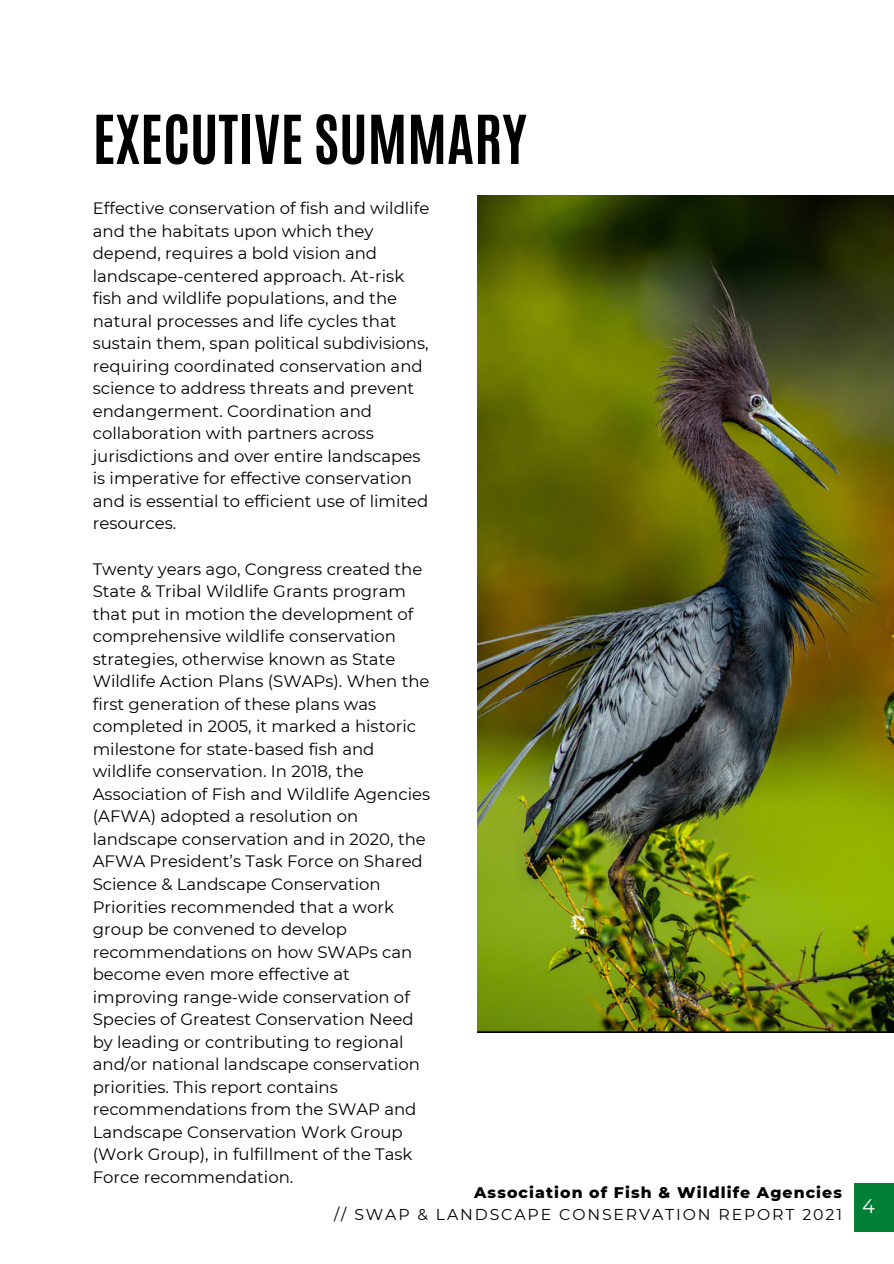
<style>
.page{position:relative;width:894px;height:1264px;background:#fff}
.page>*{position:absolute;margin:0;border:0;box-sizing:border-box;transform-origin:0 0}
.t1{font:700 57.3px "Antonio";color:#000}
.t2{font:19.5px "Montserrat";color:#fff}
.t3{font:16.5px/22.5px "Montserrat";color:#000}
.t4{font:15.75px "Montserrat";letter-spacing:.12em;color:#000}
.t5{font:800 15.75px "Montserrat";letter-spacing:.07em;color:#000}
</style>
<div class="page">
<div style="left:854px;top:1183px;width:39px;height:48px;background:#008037"></div>
<img style="left:477px;top:195px;width:416px;height:837px">
<h1 class="t1" style="left:93px;top:98px;width:435px">EXECUTIVE SUMMARY</h1>
<p class="t3" style="left:93px;top:197px;width:338px">Effective conservation of fish and wildlife and the habitats upon which they depend, requires a bold vision and landscape-centered approach. At-risk fish and wildlife populations, and the natural processes and life cycles that sustain them, span political subdivisions, requiring coordinated conservation and science to address threats and prevent endangerment. Coordination and collaboration with partners across jurisdictions and over entire landscapes is imperative for effective conservation and is essential to efficient use of limited resources.</p>
<p class="t3" style="left:93px;top:557px;width:339px">Twenty years ago, Congress created the State &amp; Tribal Wildlife Grants program that put in motion the development of comprehensive wildlife conservation strategies, otherwise known as State Wildlife Action Plans (SWAPs). When the first generation of these plans was completed in 2005, it marked a historic milestone for state-based fish and wildlife conservation. In 2018, the Association of Fish and Wildlife Agencies (AFWA) adopted a resolution on landscape conservation and in 2020, the AFWA President’s Task Force on Shared Science &amp; Landscape Conservation Priorities recommended that a work group be convened to develop recommendations on how SWAPs can become even more effective at improving range-wide conservation of Species of Greatest Conservation Need by leading or contributing to regional and/or national landscape conservation priorities. This report contains recommendations from the SWAP and Landscape Conservation Work Group (Work Group), in fulfillment of the Task Force recommendation.</p>
<p class="t5" style="left:474px;top:1182px;width:369px">Association of Fish &amp; Wildlife Agencies</p>
<p class="t4" style="left:334px;top:1205px;width:509px">// SWAP &amp; LANDSCAPE CONSERVATION REPORT 2021</p>
<p class="t2" style="left:862px;top:1194px;width:14px">4</p>
</div>
